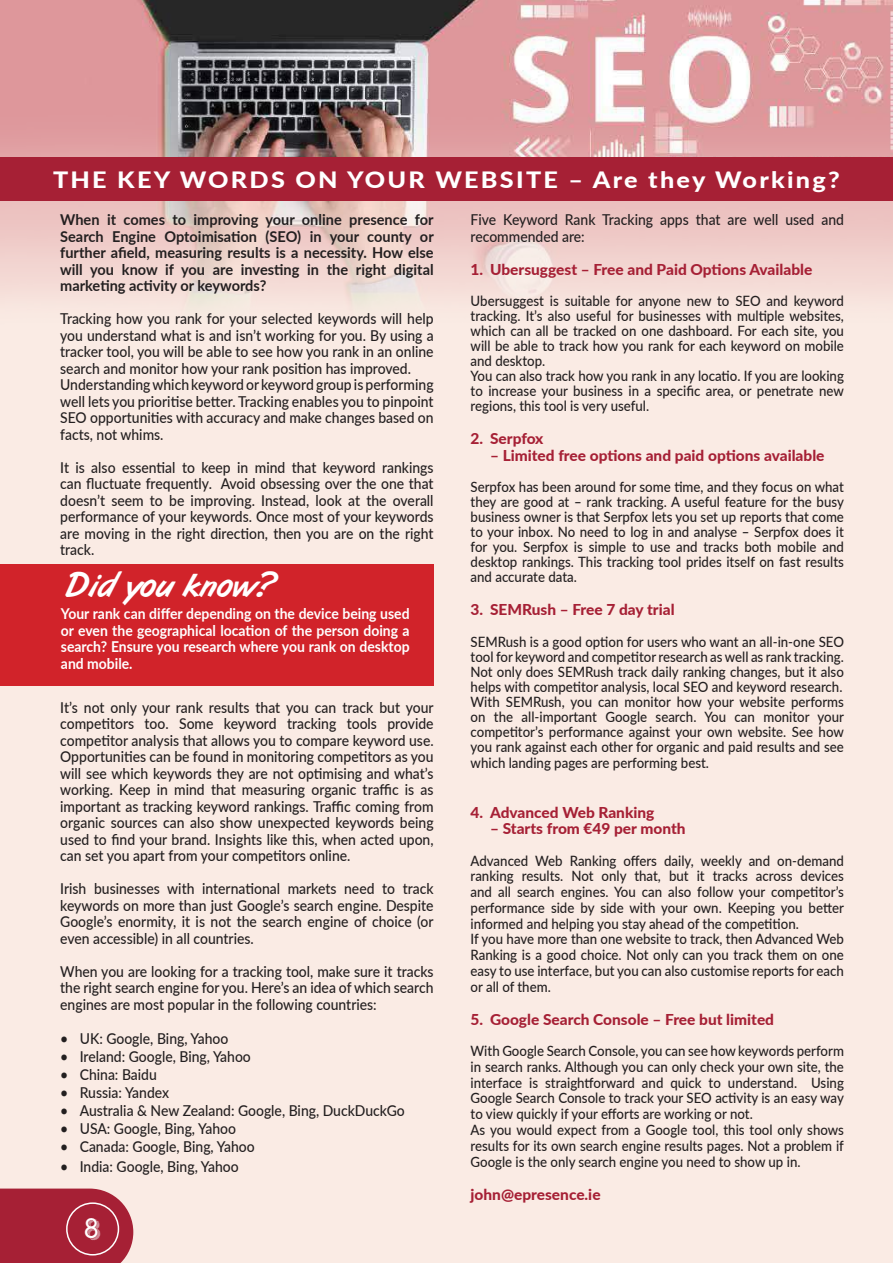
<style>
.page{position:relative;width:893px;height:1263px;background:#fff}
.page>*{position:absolute;margin:0;border:0;box-sizing:border-box;transform-origin:0 0}
.t1{font:36px "Airbag";color:#fff}
.t2{font:33px "Art Brush";letter-spacing:.02em;color:#fff;scale:1.11 1}
.t3{font:800 22.5px "Lato";letter-spacing:.09em;color:#fff;scale:1.12 1}
.t4{font:500 15px/16.5px "Lato";color:#231f20;text-align:justify;scale:.93 1}
.t5{font:700 15px/16.5px "Lato";color:#231f20;text-align:justify}
.t6{font:800 15px "Lato";color:#a62035}
.t7{font:700 15px/16.5px "Lato";color:#fff;text-align:justify;scale:.93 1}
.t8{font:500 14.25px/15px "Lato";color:#231f20;scale:.93 1}
</style>
<div class="page">
<div style="left:0;top:94px;width:893px;height:1169px;background:#faebe4"></div>
<img style="left:0;top:0;width:893px;height:306px">
<div style="left:0;top:157px;width:893px;height:44px;background:#a62035"></div>
<svg style="left:0;top:1188px;width:133px;height:75px;background:#ac2f42"></svg>
<div style="left:66px;top:1202px;width:53px;height:53px;border:2px solid #fff;border-radius:50%"></div>
<div style="left:0;top:564px;width:434px;height:122px;background:#d1232a"></div>
<h3 class="t3" style="left:53px;top:163px;width:704px">THE KEY WORDS ON YOUR WEBSITE – Are they Working?</h3>
<p class="t5" style="left:60px;top:211px;width:375px">When it comes to improving your online presence for Search Engine Optoimisation (SEO) in your county or further afield, measuring results is a necessity. How else will you know if you are investing in the right digital marketing activity or keywords?</p>
<p class="t4" style="left:60px;top:310px;width:403px;text-align:left">Tracking how you rank for your selected keywords will help you understand what is and isn’t working for you. By using a tracker tool, you will be able to see how you rank in an online search and monitor how your rank position has improved.<br>Understanding which keyword or keyword group is performing well lets you prioritise better. Tracking enables you to pinpoint SEO opportunities with accuracy and make changes based on facts, not whims.</p>
<p class="t4" style="left:60px;top:458px;width:403px">It is also essential to keep in mind that keyword rankings can fluctuate frequently. Avoid obsessing over the one that doesn’t seem to be improving. Instead, look at the overall performance of your keywords. Once most of your keywords are moving in the right direction, then you are on the right track.</p>
<h2 class="t2" style="left:66px;top:567px;width:190px">Did you know?</h2>
<p class="t7" style="left:61px;top:605px;width:376px">Your rank can differ depending on the device being used or even the geographical location of the person doing a search? Ensure you research where you rank on desktop and mobile.</p>
<p class="t4" style="left:60px;top:698px;width:403px">It’s not only your rank results that you can track but your competitors too. Some keyword tracking tools provide competitor analysis that allows you to compare keyword use.<br>Opportunities can be found in monitoring competitors as you will see which keywords they are not optimising and what’s working. Keep in mind that measuring organic traffic is as important as tracking keyword rankings. Traffic coming from organic sources can also show unexpected keywords being used to find your brand. Insights like this, when acted upon, can set you apart from your competitors online.</p>
<p class="t4" style="left:60px;top:880px;width:403px">Irish businesses with international markets need to track keywords on more than just Google’s search engine. Despite Google’s enormity, it is not the search engine of choice (or even accessible) in all countries.</p>
<p class="t4" style="left:60px;top:962px;width:403px">When you are looking for a tracking tool, make sure it tracks the right search engine for you. Here’s an idea of which search engines are most popular in the following countries:</p>
<p class="t4" style="left:60px;top:1030px;width:182px">• UK: Google, Bing, Yahoo</p>
<p class="t4" style="left:60px;top:1048px;width:206px">• Ireland: Google, Bing, Yahoo</p>
<p class="t4" style="left:60px;top:1066px;width:106px">• China: Baidu</p>
<p class="t4" style="left:60px;top:1084px;width:119px">• Russia: Yandex</p>
<p class="t4" style="left:60px;top:1102px;width:372px">• Australia &amp; New Zealand: Google, Bing, DuckDuckGo</p>
<p class="t4" style="left:60px;top:1120px;width:191px">• USA: Google, Bing, Yahoo</p>
<p class="t4" style="left:60px;top:1138px;width:211px">• Canada: Google, Bing, Yahoo</p>
<p class="t4" style="left:60px;top:1157px;width:193px">• India: Google, Bing, Yahoo</p>
<h1 class="t1" style="left:82px;top:1214px;width:22px">8</h1>
<p class="t4" style="left:471px;top:211px;width:403px">Five Keyword Rank Tracking apps that are well used and recommended are:</p>
<p class="t6" style="left:471px;top:258px;width:343px">1. Ubersuggest – Free and Paid Options Available</p>
<p class="t8" style="left:471px;top:293px;width:403px">Ubersuggest is suitable for anyone new to SEO and keyword tracking. It’s also useful for businesses with multiple websites, which can all be tracked on one dashboard. For each site, you will be able to track how you rank for each keyword on mobile and desktop.<br>You can also track how you rank in any locatio. If you are looking to increase your business in a specific area, or penetrate new regions, this tool is very useful.</p>
<p class="t6" style="left:471px;top:427px;width:74px">2. Serpfox</p>
<p class="t6" style="left:490px;top:444px;width:336px">– Limited free options and paid options available</p>
<p class="t8" style="left:471px;top:479px;width:403px;text-align:justify">Serpfox has been around for some time, and they focus on what they are good at – rank tracking. A useful feature for the busy business owner is that Serpfox lets you set up reports that come to your inbox. No need to log in and analyse – Serpfox does it for you. Serpfox is simple to use and tracks both mobile and desktop rankings. This tracking tool prides itself on fast results and accurate data.</p>
<p class="t6" style="left:471px;top:598px;width:206px">3. SEMRush – Free 7 day trial</p>
<p class="t8" style="left:471px;top:633px;width:403px;text-align:justify">SEMRush is a good option for users who want an all-in-one SEO tool for keyword and competitor research as well as rank tracking.<br>Not only does SEMRush track daily ranking changes, but it also helps with competitor analysis, local SEO and keyword research.<br>With SEMRush, you can monitor how your website performs on the all-important Google search. You can monitor your competitor’s performance against your own website. See how you rank against each other for organic and paid results and see</p>
<p class="t8" style="left:471px;top:755px;width:258px">which landing pages are performing best.</p>
<p class="t6" style="left:471px;top:801px;width:185px">4. Advanced Web Ranking</p>
<p class="t6" style="left:490px;top:817px;width:197px">– Starts from €49 per month</p>
<p class="t8" style="left:471px;top:852px;width:403px;line-height:15.8px">Advanced Web Ranking offers daily, weekly and on-demand ranking results. Not only that, but it tracks across devices and all search engines. You can also follow your competitor’s performance side by side with your own. Keeping you better informed and helping you stay ahead of the competition.<br>If you have more than one website to track, then Advanced Web Ranking is a good choice. Not only can you track them on one easy to use interface, but you can also customise reports for each or all of them.</p>
<p class="t6" style="left:471px;top:1008px;width:305px">5. Google Search Console – Free but limited</p>
<p class="t8" style="left:471px;top:1042px;width:403px;line-height:15.9px">With Google Search Console, you can see how keywords perform in search ranks. Although you can only check your own site, the interface is straightforward and quick to understand. Using Google Search Console to track your SEO activity is an easy way to view quickly if your efforts are working or not.<br>As you would expect from a Google tool, this tool only shows results for its own search engine results pages. Not a problem if Google is the only search engine you need to show up in.</p>
<p class="t6" style="left:471px;top:1183px;width:132px">john@epresence.ie</p>
</div>
